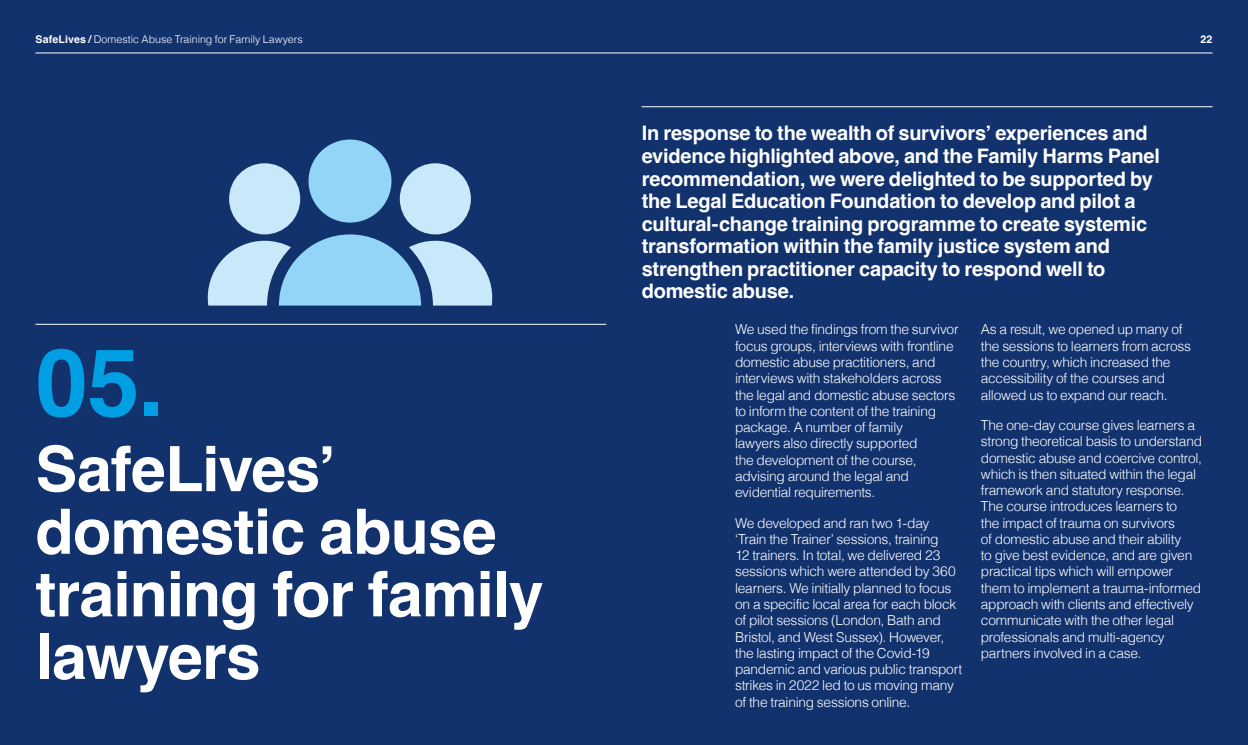
<style>
.page{position:relative;width:1248px;height:745px;background:#fff}
.page>*{position:absolute;margin:0;border:0;box-sizing:border-box;transform-origin:0 0}
.Heading{font:700 94px "Helvetica";color:#009fe3}
.Heading-2{font:700 62.5px/62.5px "Helvetica";letter-spacing:-.01em;color:#fff}
.Paragraph_body{font:700 20px/22.5px "Helvetica";letter-spacing:-.015em;color:#fff}
.Paragraph_body-2{font:300 13.75px/16.2px "Helvetica";letter-spacing:-.02em;color:#fff}
.t1{font:300 10.62px "Helvetica";color:#fff}
.t2{font:700 10.62px "Helvetica";color:#fff}
.s1{font-weight:700}
</style>
<div class="page">
<div style="left:0;top:0;width:1247px;height:744px;background:#12326e"></div>
<hr style="left:35px;top:53px;width:1177px;height:1px;background:#fff">
<hr style="left:641px;top:106px;width:571px;height:1px;background:#fff">
<hr style="left:35px;top:324px;width:571px;height:1px;background:#fff">
<div style="left:400px;top:163px;width:71px;height:71px;background:#c9e9fb;border-radius:50%"></div>
<svg style="left:208px;top:234px;width:284px;height:71px"></svg>
<div style="left:308px;top:139px;width:83px;height:83px;background:#93d5f6;border-radius:50%"></div>
<div style="left:229px;top:163px;width:71px;height:71px;background:#c9e9fb;border-radius:50%"></div>
<p class="t1" style="left:35px;top:31px;width:269px"><span class="s1">SafeLives /</span> Domestic Abuse Training for Family Lawyers</p>
<p class="t2" style="left:1200px;top:33px;width:14px">22</p>
<h1 class="Heading" style="left:35px;top:325px;width:130px">05.</h1>
<h1 class="Heading-2" style="left:35px;top:444px;width:509px">SafeLives’ domestic abuse training for family lawyers</h1>
<p class="Paragraph_body" style="left:641px;top:124px;width:520px">In response to the wealth of survivors’ experiences and evidence highlighted above, and the Family Harms Panel recommendation, we were delighted to be supported by the Legal Education Foundation to develop and pilot a cultural-change training programme to create systemic transformation within the family justice system and strengthen practitioner capacity to respond well to domestic abuse.</p>
<p class="Paragraph_body-2" style="left:735px;top:320px;width:225px">We used the findings from the survivor focus groups, interviews with frontline domestic abuse practitioners, and interviews with stakeholders across the legal and domestic abuse sectors to inform the content of the training package. A number of family<br>lawyers also directly supported<br>the development of the course, advising around the legal and evidential requirements.</p>
<p class="Paragraph_body-2" style="left:735px;top:513px;width:228px">We developed and ran two 1-day ‘Train the Trainer’ sessions, training<br>12 trainers. In total, we delivered 23 sessions which were attended by 360 learners. We initially planned to focus on a specific local area for each block of pilot sessions (London, Bath and Bristol, and West Sussex). However, the lasting impact of the Covid-19 pandemic and various public transport strikes in 2022 led to us moving many of the training sessions online.</p>
<p class="Paragraph_body-2" style="left:980px;top:320px;width:212px">As a result, we opened up many of the sessions to learners from across the country, which increased the accessibility of the courses and allowed us to expand our reach.</p>
<p class="Paragraph_body-2" style="left:980px;top:416px;width:223px">The one-day course gives learners a strong theoretical basis to understand domestic abuse and coercive control, which is then situated within the legal framework and statutory response.<br>The course introduces learners to<br>the impact of trauma on survivors<br>of domestic abuse and their ability<br>to give best evidence, and are given practical tips which will empower them to implement a trauma-informed approach with clients and effectively communicate with the other legal professionals and multi-agency partners involved in a case.</p>
</div>
